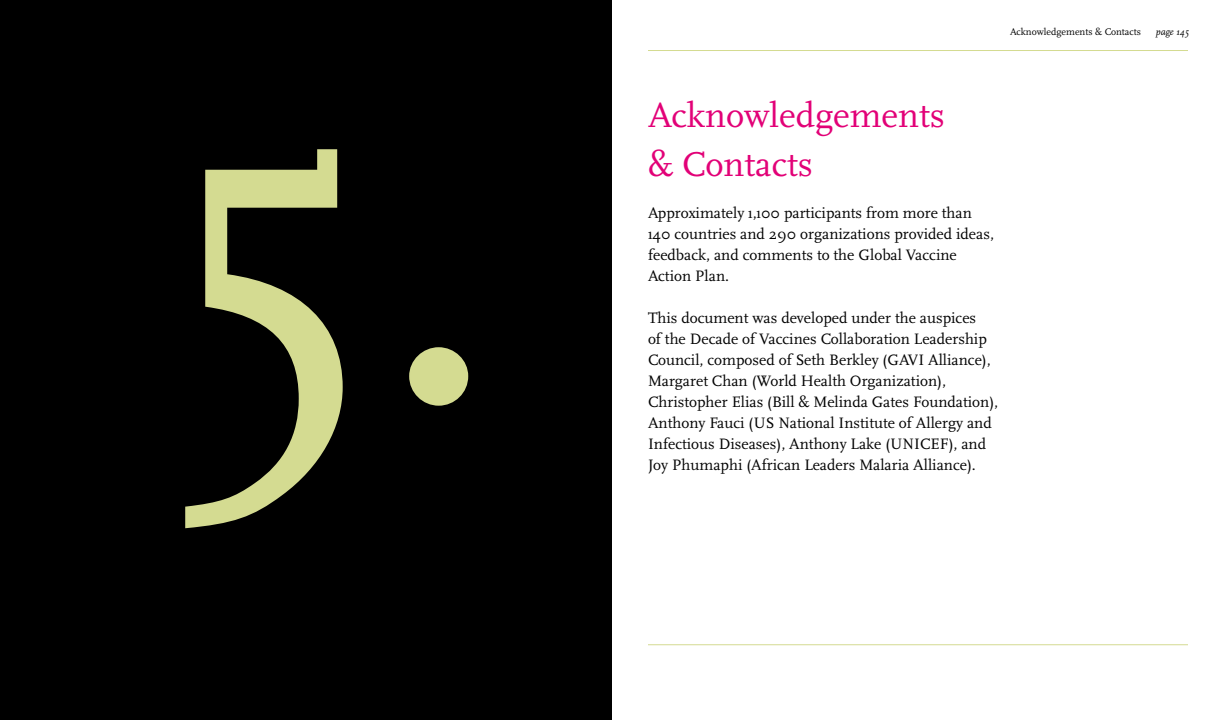
<style>
.page{position:relative;width:1224px;height:720px;background:#fff}
.page>*{position:absolute;margin:0;border:0;box-sizing:border-box;transform-origin:0 0}
.t1{font:500px "Scala";color:#d4db91}
.t2{font:36px/49px "Scala";color:#e20177}
.t3{font:15.8px/21px "Scala";color:#000}
.t4{font:10px "Scala";color:#000}
.t5{font:italic 10px "Scala";color:#000}
</style>
<div class="page">
<hr style="left:648px;top:50px;width:540px;height:1px;background:#d4db91">
<hr style="left:648px;top:644px;width:540px;height:1px;background:#d4db91">
<div style="left:0;top:0;width:612px;height:720px;background:#000"></div>
<h1 class="t1" style="left:160px;top:-61px;width:343px">5.</h1>
<p class="t4" style="left:1010px;top:26px;width:132px">Acknowledgements &amp; Contacts</p>
<p class="t5" style="left:1156px;top:26px;width:34px">page 145</p>
<h2 class="t2" style="left:648px;top:91px;width:299px">Acknowledgements &amp; Contacts</h2>
<p class="t3" style="left:648px;top:203px;width:347px">Approximately 1,100 participants from more than 140 countries and 290 organizations provided ideas, feedback, and comments to the Global Vaccine Action Plan.</p>
<p class="t3" style="left:648px;top:308px;width:352px">This document was developed under the auspices<br>of the Decade of Vaccines Collaboration Leadership Council, composed of Seth Berkley (GAVI Alliance), Margaret Chan (World Health Organization), Christopher Elias (Bill &amp; Melinda Gates Foundation), Anthony Fauci (US National Institute of Allergy and Infectious Diseases), Anthony Lake (UNICEF), and</p>
<p class="t3" style="left:648px;top:455px;width:329px">Joy Phumaphi (African Leaders Malaria Alliance).</p>
</div>
